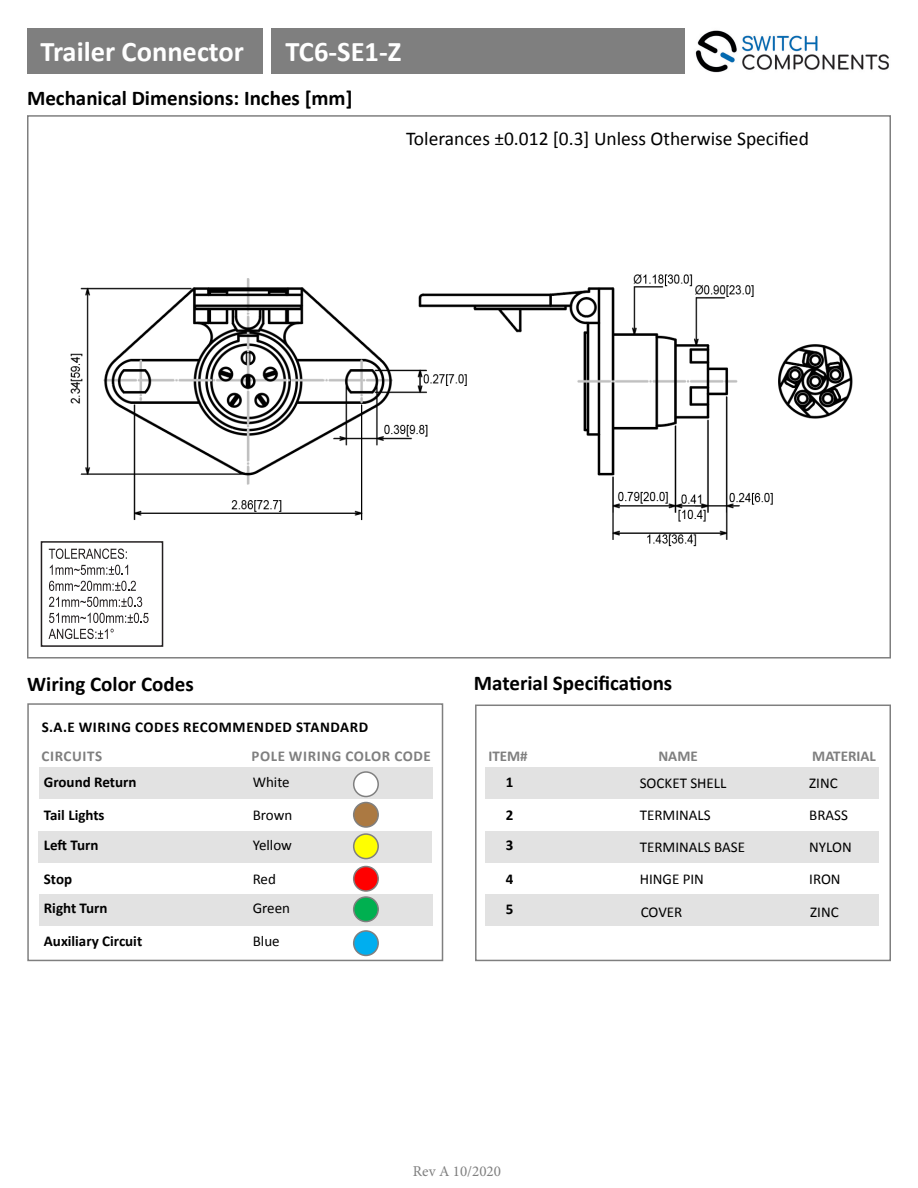
<style>
.page{position:relative;width:918px;height:1188px;background:#fff}
.page>*{position:absolute;margin:0;border:0;box-sizing:border-box;transform-origin:0 0}
.t1{font:700 28.5px "Calibri";color:#fff}
.t2{font:700 21px "Calibri";color:#000}
.t3{font:19.5px "Calibri";color:#000}
.t4{font:15px "Calibri";color:#000}
.t5{font:700 15px "Calibri";color:#000}
.t6{font:700 15px "Calibri";letter-spacing:.035em;color:#7f7f7f}
.t7{font:700 15px "Calibri";letter-spacing:.04em;color:#000001}
.t8{font:15px "Minion Pro";color:#7f7f7f}
.t9{font:700 15px "Calibri";color:#7f7f7f}
</style>
<div class="page">
<img style="left:695px;top:30px;width:194px;height:43px">
<div style="left:27px;top:29px;width:236px;height:45px;background:#7f7f7f"></div>
<div style="left:271px;top:28px;width:414px;height:46px;background:#7f7f7f"></div>
<img style="left:58px;top:274px;width:795px;height:286px">
<svg style="left:49px;top:549px;width:78px;height:10px"></svg>
<svg style="left:50px;top:565px;width:78px;height:10px"></svg>
<svg style="left:49px;top:581px;width:87px;height:10px"></svg>
<svg style="left:49px;top:597px;width:93px;height:10px"></svg>
<svg style="left:49px;top:613px;width:100px;height:10px"></svg>
<svg style="left:49px;top:629px;width:65px;height:10px"></svg>
<div style="left:41px;top:541px;width:122px;height:106px;border:2px solid #231f20"></div>
<div style="left:39px;top:768px;width:394px;height:31px;background:#e2e2e2"></div>
<div style="left:38px;top:831px;width:394px;height:31px;background:#e2e2e2"></div>
<div style="left:39px;top:894px;width:394px;height:31px;background:#e2e2e2"></div>
<div style="left:485px;top:768px;width:394px;height:31px;background:#e2e2e2"></div>
<div style="left:485px;top:831px;width:394px;height:31px;background:#e2e2e2"></div>
<div style="left:485px;top:894px;width:394px;height:31px;background:#e2e2e2"></div>
<div style="left:27px;top:703px;width:416px;height:258px;border:2px solid #7f7f7f"></div>
<div style="left:475px;top:705px;width:416px;height:256px;border:2px solid #7f7f7f"></div>
<div style="left:354px;top:772px;width:24px;height:25px;background:#fff;border-radius:50%"></div>
<div style="left:353px;top:771px;width:26px;height:26px;border:2px solid #7f7f7f;border-radius:50%"></div>
<div style="left:354px;top:803px;width:24px;height:24px;background:#ab7942;border-radius:50%"></div>
<div style="left:353px;top:802px;width:26px;height:26px;border:2px solid #7f7f7f;border-radius:50%"></div>
<div style="left:354px;top:834px;width:24px;height:25px;background:#ff0;border-radius:50%"></div>
<div style="left:353px;top:833px;width:26px;height:26px;border:2px solid #7f7f7f;border-radius:50%"></div>
<div style="left:354px;top:897px;width:24px;height:25px;background:#00b050;border-radius:50%"></div>
<div style="left:353px;top:896px;width:26px;height:26px;border:2px solid #7f7f7f;border-radius:50%"></div>
<div style="left:354px;top:867px;width:24px;height:24px;background:#f00;border-radius:50%"></div>
<div style="left:353px;top:866px;width:26px;height:26px;border:2px solid #7f7f7f;border-radius:50%"></div>
<div style="left:354px;top:931px;width:24px;height:24px;background:#00aeef;border-radius:50%"></div>
<div style="left:353px;top:930px;width:26px;height:26px;border:2px solid #7f7f7f;border-radius:50%"></div>
<p class="t1" style="left:40px;top:31px;width:205px">Trailer Connector</p>
<p class="t1" style="left:286px;top:31px;width:117px">TC6-SE1-Z</p>
<p class="t2" style="left:27px;top:83px;width:327px">Mechanical Dimensions: Inches [mm]</p>
<p class="t3" style="left:406px;top:126px;width:404px">Tolerances ±0.012 [0.3] Unless Otherwise Specified</p>
<p class="t2" style="left:27px;top:669px;width:168px">Wiring Color Codes</p>
<p class="t2" style="left:474px;top:668px;width:200px">Material Specifications</p>
<p class="t7" style="left:42px;top:716px;width:328px">S.A.E WIRING CODES RECOMMENDED STANDARD</p>
<p class="t6" style="left:42px;top:745px;width:62px">CIRCUITS</p>
<p class="t6" style="left:251px;top:745px;width:181px">POLE WIRING COLOR CODE</p>
<p class="t6" style="left:488px;top:745px;width:41px">ITEM#</p>
<p class="t6" style="left:658px;top:745px;width:41px">NAME</p>
<p class="t9" style="left:812px;top:745px;width:65px">MATERIAL</p>
<p class="t4" style="left:640px;top:773px;width:88px">SOCKET SHELL</p>
<p class="t4" style="left:809px;top:773px;width:30px">ZINC</p>
<p class="t4" style="left:253px;top:772px;width:39px">White</p>
<p class="t4" style="left:253px;top:806px;width:41px">Brown</p>
<p class="t4" style="left:253px;top:836px;width:41px">Yellow</p>
<p class="t5" style="left:44px;top:771px;width:94px">Ground Return</p>
<p class="t5" style="left:506px;top:771px;width:9px">1</p>
<p class="t5" style="left:44px;top:804px;width:62px">Tail Lights</p>
<p class="t5" style="left:506px;top:804px;width:9px">2</p>
<p class="t5" style="left:44px;top:835px;width:56px">Left Turn</p>
<p class="t5" style="left:506px;top:835px;width:9px">3</p>
<p class="t4" style="left:640px;top:806px;width:72px">TERMINALS</p>
<p class="t4" style="left:809px;top:806px;width:40px">BRASS</p>
<p class="t4" style="left:640px;top:838px;width:107px">TERMINALS BASE</p>
<p class="t4" style="left:809px;top:838px;width:44px">NYLON</p>
<p class="t4" style="left:640px;top:870px;width:66px">HINGE PIN</p>
<p class="t4" style="left:809px;top:870px;width:33px">IRON</p>
<p class="t4" style="left:253px;top:869px;width:25px">Red</p>
<p class="t5" style="left:44px;top:868px;width:30px">Stop</p>
<p class="t5" style="left:506px;top:868px;width:9px">4</p>
<p class="t5" style="left:44px;top:898px;width:65px">Right Turn</p>
<p class="t5" style="left:44px;top:931px;width:100px">Auxiliary Circuit</p>
<p class="t4" style="left:253px;top:899px;width:39px">Green</p>
<p class="t4" style="left:253px;top:932px;width:28px">Blue</p>
<p class="t5" style="left:506px;top:898px;width:9px">5</p>
<p class="t8" style="left:413px;top:1162px;width:90px">Rev A 10/2020</p>
<p class="t4" style="left:641px;top:902px;width:43px">COVER</p>
<p class="t4" style="left:810px;top:902px;width:30px">ZINC</p>
</div>
